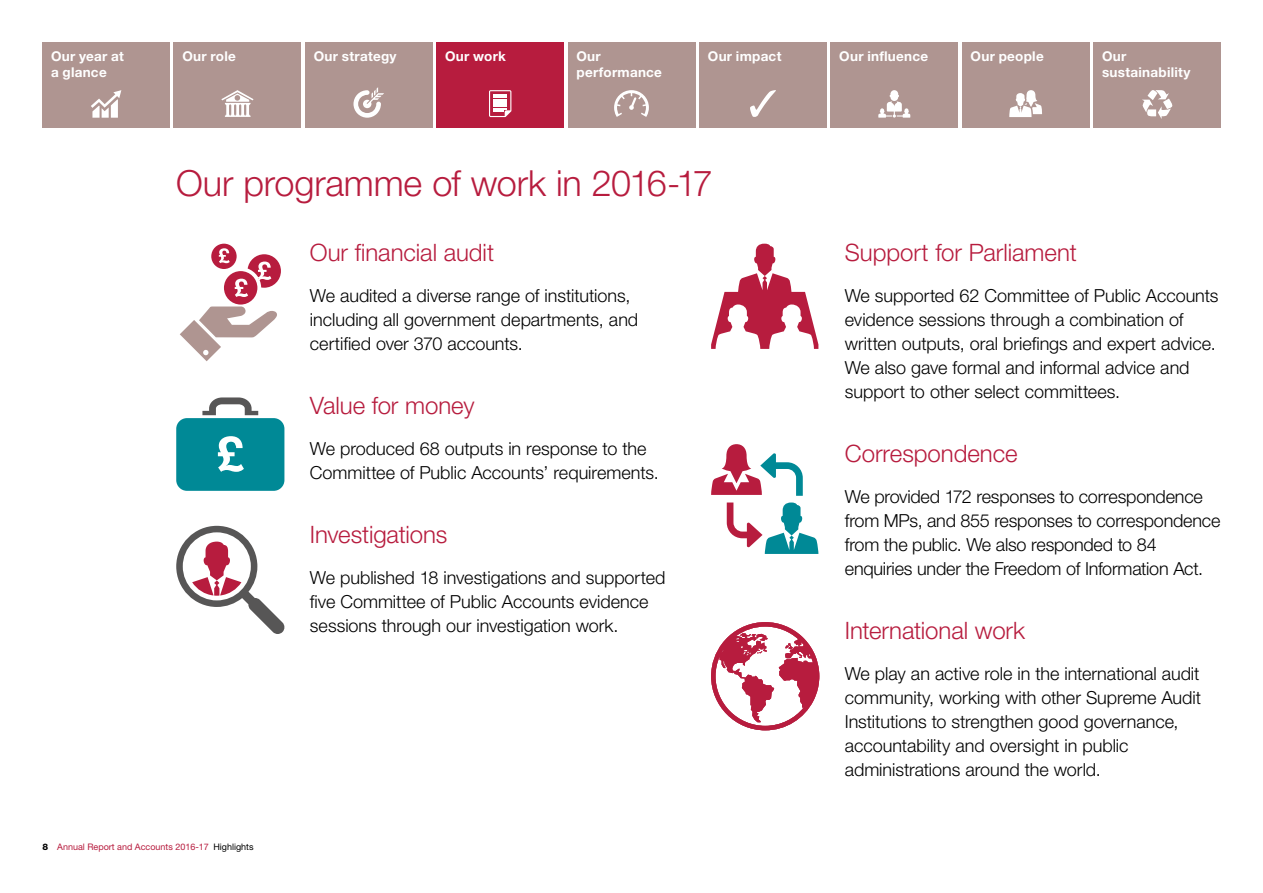
<style>
.page{position:relative;width:1263px;height:893px;background:#fff}
.page>*{position:absolute;margin:0;border:0;box-sizing:border-box;transform-origin:0 0}
.t1{font:300 36px "Helvetica Neue LT Std";letter-spacing:-.005em;color:#b71c3e}
.t2{font:300 24px "Helvetica Neue LT Std";letter-spacing:-.005em;color:#b71c3e}
.t3{font:300 18px/24px "Helvetica Neue LT Std";letter-spacing:-.005em;color:#000}
.t4{font:700 13.5px/16.5px "Helvetica Neue LT Std";letter-spacing:.02em;color:#fff}
.t5{font:9px "Helvetica Neue LT Std";color:#b71c3e}
.s1{font-weight:800;color:#000}
.s2{color:#000}
</style>
<div class="page">
<div style="left:43px;top:43px;width:127px;height:85px;background:#af9591"></div>
<svg style="left:91px;top:90px;width:30px;height:28px"></svg>
<div style="left:174px;top:43px;width:127px;height:85px;background:#af9591"></div>
<svg style="left:221px;top:90px;width:33px;height:27px"></svg>
<div style="left:305px;top:43px;width:127px;height:85px;background:#af9591"></div>
<svg style="left:353px;top:87px;width:31px;height:31px"></svg>
<div style="left:568px;top:43px;width:127px;height:85px;background:#af9591"></div>
<svg style="left:614px;top:90px;width:35px;height:27px"></svg>
<div style="left:699px;top:43px;width:127px;height:85px;background:#af9591"></div>
<svg style="left:750px;top:90px;width:26px;height:27px"></svg>
<div style="left:831px;top:43px;width:127px;height:85px;background:#af9591"></div>
<svg style="left:878px;top:90px;width:32px;height:28px"></svg>
<div style="left:962px;top:43px;width:127px;height:85px;background:#af9591"></div>
<svg style="left:1009px;top:90px;width:33px;height:27px"></svg>
<div style="left:1093px;top:43px;width:127px;height:85px;background:#af9591"></div>
<svg style="left:1142px;top:90px;width:31px;height:29px"></svg>
<div style="left:437px;top:43px;width:127px;height:85px;background:#b71c3e"></div>
<svg style="left:489px;top:90px;width:22px;height:27px"></svg>
<svg style="left:176px;top:397px;width:108px;height:94px"></svg>
<svg style="left:176px;top:526px;width:109px;height:108px"></svg>
<svg style="left:180px;top:244px;width:101px;height:117px"></svg>
<svg style="left:711px;top:244px;width:107px;height:105px"></svg>
<svg style="left:727px;top:502px;width:91px;height:52px"></svg>
<svg style="left:711px;top:444px;width:92px;height:52px"></svg>
<svg style="left:711px;top:622px;width:108px;height:108px"></svg>
<p class="t4" style="left:51px;top:47px;width:74px">Our year at a glance</p>
<p class="t4" style="left:182px;top:47px;width:55px">Our role</p>
<p class="t4" style="left:314px;top:47px;width:84px">Our strategy</p>
<p class="t4" style="left:576px;top:47px;width:87px">Our performance</p>
<p class="t4" style="left:708px;top:47px;width:75px">Our impact</p>
<p class="t4" style="left:839px;top:47px;width:90px">Our influence</p>
<p class="t4" style="left:971px;top:47px;width:75px">Our people</p>
<p class="t4" style="left:1102px;top:47px;width:90px">Our sustainability</p>
<p class="t4" style="left:445px;top:47px;width:62px">Our work</p>
<h1 class="t1" style="left:176px;top:161px;width:538px">Our programme of work in 2016-17</h1>
<h2 class="t2" style="left:310px;top:238px;width:186px">Our financial audit</h2>
<p class="t3" style="left:310px;top:283px;width:330px">We audited a diverse range of institutions, including all government departments, and certified over 370 accounts.</p>
<h2 class="t2" style="left:310px;top:391px;width:166px">Value for money</h2>
<p class="t3" style="left:310px;top:436px;width:350px">We produced 68 outputs in response to the<br>Committee of Public Accounts’ requirements.</p>
<h2 class="t2" style="left:310px;top:520px;width:139px">Investigations</h2>
<p class="t3" style="left:310px;top:565px;width:357px">We published 18 investigations and supported five Committee of Public Accounts evidence sessions through our investigation work.</p>
<p class="t5" style="left:43px;top:842px;width:213px"><span class="s1">8</span> Annual Report and Accounts 2016-17 <span class="s2">Highlights</span></p>
<h2 class="t2" style="left:845px;top:238px;width:233px">Support for Parliament</h2>
<p class="t3" style="left:845px;top:283px;width:375px">We supported 62 Committee of Public Accounts evidence sessions through a combination of written outputs, oral briefings and expert advice.<br>We also gave formal and informal advice and support to other select committees.</p>
<h2 class="t2" style="left:845px;top:439px;width:174px">Correspondence</h2>
<p class="t3" style="left:845px;top:484px;width:377px">We provided 172 responses to correspondence from MPs, and 855 responses to correspondence from the public. We also responded to 84 enquiries under the Freedom of Information Act.</p>
<h2 class="t2" style="left:845px;top:616px;width:182px">International work</h2>
<p class="t3" style="left:845px;top:661px;width:358px">We play an active role in the international audit community, working with other Supreme Audit Institutions to strengthen good governance, accountability and oversight in public administrations around the world.</p>
</div>
